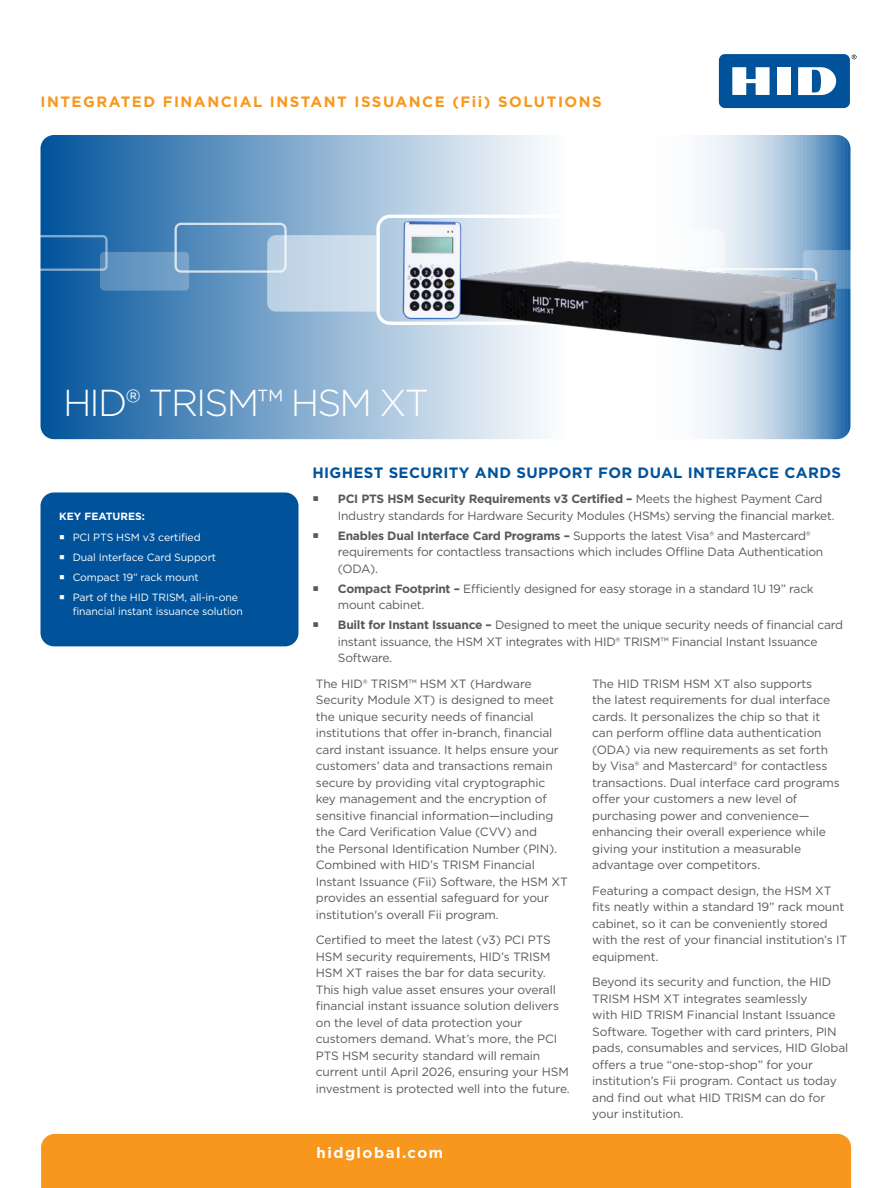
<style>
.page{position:relative;width:891px;height:1188px;background:#fff}
.page>*{position:absolute;margin:0;border:0;box-sizing:border-box;transform-origin:0 0}
.t1{font:300 37.5px "Gotham";letter-spacing:-.05em;color:#fff}
.t2{font:700 15px "Gotham";letter-spacing:.1em;color:#f8971d}
.sub_head{font:700 15px "Gotham";letter-spacing:.025em;color:#00539b}
.t3{font:700 15px "Gotham";letter-spacing:.1em;color:#fff}
.Body{font:12px/16.5px "Gotham";letter-spacing:-.01em;color:#58595b}
.t4{font:10.5px/13.5px "Gotham";letter-spacing:-.01em;color:#fff}
.Bluebox_header{font:700 10.5px "Gotham";color:#fff}
.s1{font-weight:700}
</style>
<div class="page">
<div style="left:40px;top:492px;width:258px;height:154px;background:#00539b;border-radius:14px"></div>
<svg style="left:852px;top:55px;width:5px;height:4px"></svg>
<div style="left:719px;top:54px;width:131px;height:54px;background:#00539b;border-radius:6px"></div>
<div style="left:777px;top:67px;width:14px;height:28px;background:#fff"></div>
<svg style="left:732px;top:67px;width:38px;height:28px"></svg>
<svg style="left:798px;top:67px;width:38px;height:28px"></svg>
<svg style="left:40px;top:135px;width:810px;height:304px;background:#79a4ca"></svg>
<div style="left:175px;top:223px;width:112px;height:50px;border:2px solid #fff;border-radius:5px"></div>
<svg style="left:100px;top:252px;width:89px;height:39px;background:#6999c4"></svg>
<svg style="left:40px;top:235px;width:68px;height:36px;background:#276daa"></svg>
<svg style="left:267px;top:235px;width:109px;height:77px;background:#c6d8e8"></svg>
<div style="left:41px;top:1134px;width:810px;height:54px;background:#f8971d"></div>
<img style="left:383px;top:144px;width:468px;height:230px">
<p class="t2" style="left:40px;top:92px;width:563px">INTEGRATED FINANCIAL INSTANT ISSUANCE (Fii) SOLUTIONS</p>
<p class="t1" style="left:63px;top:379px;width:368px">HID® TRISM™ HSM XT</p>
<p class="Bluebox_header" style="left:59px;top:510px;width:87px">KEY FEATURES:</p>
<p class="t4" style="left:73px;top:530px;width:130px">PCI PTS HSM v3 certified</p>
<p class="t4" style="left:73px;top:550px;width:145px">Dual Interface Card Support</p>
<p class="t4" style="left:73px;top:570px;width:128px">Compact 19” rack mount</p>
<p class="t4" style="left:73px;top:591px;width:172px">Part of the HID TRISM, all-in-one financial instant issuance solution</p>
<p class="sub_head" style="left:312px;top:462px;width:530px">HIGHEST SECURITY AND SUPPORT FOR DUAL INTERFACE CARDS</p>
<p class="Body" style="left:338px;top:490px;width:498px"><span class="s1">PCI PTS HSM Security Requirements v3 Certified –</span> Meets the highest Payment Card<br>Industry standards for Hardware Security Modules (HSMs) serving the financial market.</p>
<p class="Body" style="left:338px;top:527px;width:487px"><span class="s1">Enables Dual Interface Card Programs –</span> Supports the latest Visa® and Mastercard® requirements for contactless transactions which includes Offline Data Authentication (ODA).</p>
<p class="Body" style="left:338px;top:580px;width:477px"><span class="s1">Compact Footprint –</span> Efficiently designed for easy storage in a standard 1U 19” rack mount cabinet.</p>
<p class="Body" style="left:338px;top:616px;width:507px"><span class="s1">Built for Instant Issuance –</span> Designed to meet the unique security needs of financial card instant issuance, the HSM XT integrates with HID® TRISM™ Financial Instant Issuance<br>Software.</p>
<p class="Body" style="left:316px;top:675px;width:254px">The HID® TRISM™ HSM XT (Hardware Security Module XT) is designed to meet the unique security needs of financial institutions that offer in-branch, financial card instant issuance. It helps ensure your customers’ data and transactions remain secure by providing vital cryptographic key management and the encryption of sensitive financial information—including the Card Verification Value (CVV) and<br>the Personal Identification Number (PIN).<br>Combined with HID’s TRISM Financial Instant Issuance (Fii) Software, the HSM XT provides an essential safeguard for your institution's overall Fii program.</p>
<p class="Body" style="left:316px;top:931px;width:256px">Certified to meet the latest (v3) PCI PTS HSM security requirements, HID’s TRISM HSM XT raises the bar for data security.<br>This high value asset ensures your overall financial instant issuance solution delivers on the level of data protection your customers demand. What’s more, the PCI PTS HSM security standard will remain current until April 2026, ensuring your HSM investment is protected well into the future.</p>
<p class="Body" style="left:592px;top:675px;width:249px">The HID TRISM HSM XT also supports<br>the latest requirements for dual interface cards. It personalizes the chip so that it can perform offline data authentication (ODA) via new requirements as set forth by Visa® and Mastercard® for contactless transactions. Dual interface card programs offer your customers a new level of purchasing power and convenience— enhancing their overall experience while giving your institution a measurable advantage over competitors.</p>
<p class="Body" style="left:592px;top:882px;width:257px">Featuring a compact design, the HSM XT fits neatly within a standard 19” rack mount cabinet, so it can be conveniently stored with the rest of your financial institution’s IT equipment.</p>
<p class="Body" style="left:592px;top:973px;width:258px">Beyond its security and function, the HID TRISM HSM XT integrates seamlessly<br>with HID TRISM Financial Instant Issuance Software. Together with card printers, PIN pads, consumables and services, HID Global offers a true “one-stop-shop” for your institution’s Fii program. Contact us today and find out what HID TRISM can do for your institution.</p>
<p class="t3" style="left:316px;top:1142px;width:128px">hidglobal.com</p>
</div>
